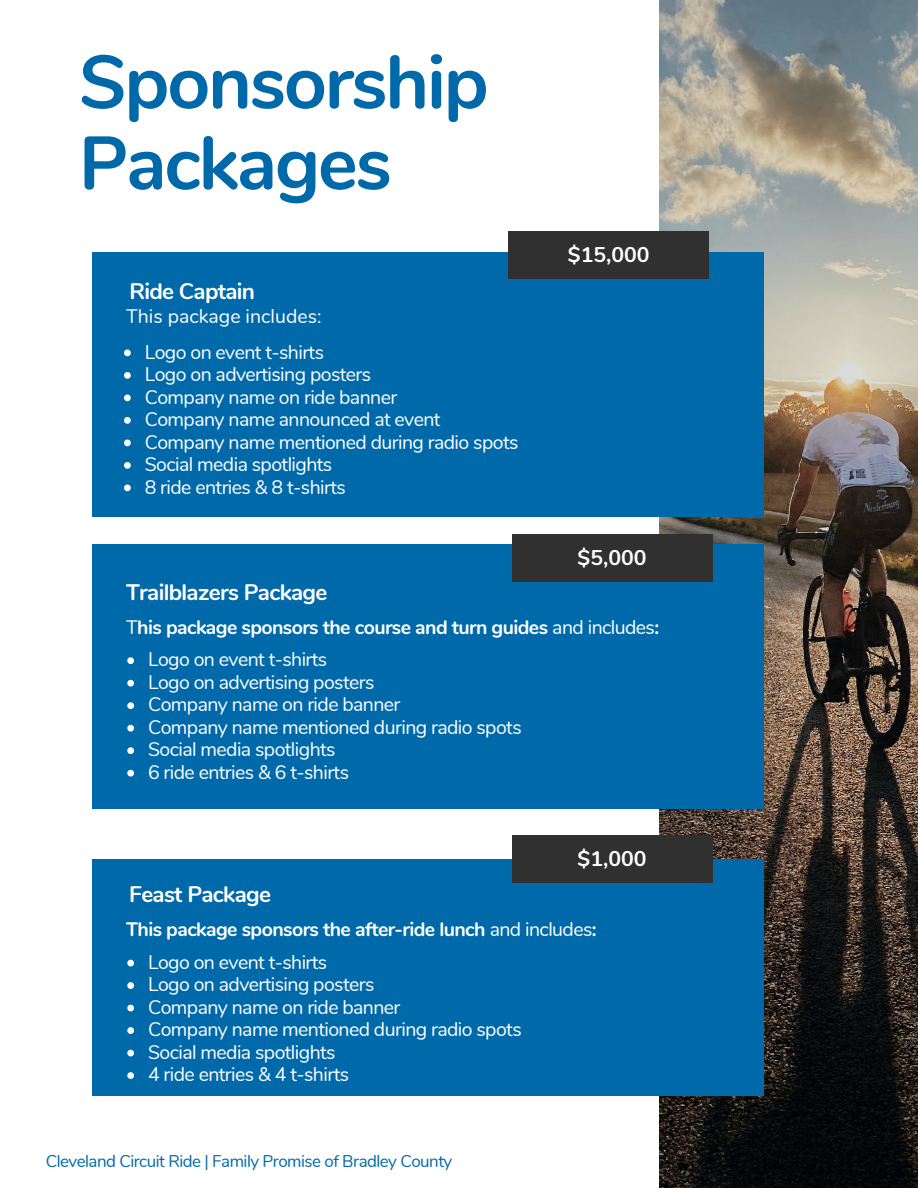
<style>
.page{position:relative;width:918px;height:1188px;background:#fff}
.page>*{position:absolute;margin:0;border:0;box-sizing:border-box;transform-origin:0 0}
.t1{font:700 75px "Nunito";letter-spacing:-.03em;color:#0069aa}
.t2{font:700 22.5px "Nunito";letter-spacing:-.03em;color:#fff}
.t3{font:700 21.3px "Nunito";color:#fff}
.t4{font:19.5px "Nunito";letter-spacing:-.03em;color:#fff}
.t5{font:700 19.5px "Nunito";letter-spacing:-.03em;color:#fff}
.t6{font:19.5px "Nunito";color:#fff}
.t7{font:16.95px "Nunito";letter-spacing:-.03em;color:#0069aa}
.s1{font-weight:400}
</style>
<div class="page">
<img style="left:659px;top:0;width:259px;height:1188px">
<div style="left:92px;top:544px;width:672px;height:265px;background:#0069aa"></div>
<div style="left:512px;top:535px;width:200px;height:47px;background:#303030"></div>
<div style="left:92px;top:859px;width:672px;height:237px;background:#0069aa"></div>
<div style="left:512px;top:836px;width:200px;height:47px;background:#303030"></div>
<div style="left:92px;top:252px;width:672px;height:265px;background:#0069aa"></div>
<svg style="left:124px;top:350px;width:7px;height:6px"></svg>
<svg style="left:124px;top:372px;width:7px;height:7px"></svg>
<svg style="left:124px;top:395px;width:7px;height:6px"></svg>
<svg style="left:124px;top:417px;width:7px;height:7px"></svg>
<svg style="left:124px;top:440px;width:7px;height:6px"></svg>
<svg style="left:124px;top:462px;width:7px;height:7px"></svg>
<svg style="left:124px;top:485px;width:7px;height:6px"></svg>
<div style="left:509px;top:232px;width:200px;height:47px;background:#303030"></div>
<svg style="left:127px;top:657px;width:7px;height:7px"></svg>
<svg style="left:127px;top:680px;width:7px;height:7px"></svg>
<svg style="left:127px;top:702px;width:7px;height:7px"></svg>
<svg style="left:127px;top:725px;width:7px;height:7px"></svg>
<svg style="left:127px;top:747px;width:7px;height:7px"></svg>
<svg style="left:127px;top:770px;width:7px;height:7px"></svg>
<svg style="left:127px;top:960px;width:7px;height:6px"></svg>
<svg style="left:127px;top:982px;width:7px;height:7px"></svg>
<svg style="left:127px;top:1005px;width:7px;height:6px"></svg>
<svg style="left:127px;top:1027px;width:7px;height:7px"></svg>
<svg style="left:127px;top:1050px;width:7px;height:6px"></svg>
<svg style="left:127px;top:1072px;width:7px;height:7px"></svg>
<p class="t1" style="left:79px;top:32px;width:411px">Sponsorship</p>
<p class="t1" style="left:79px;top:113px;width:315px">Packages</p>
<p class="t2" style="left:129px;top:276px;width:127px">Ride Captain</p>
<p class="t6" style="left:126px;top:303px;width:197px">This package includes:</p>
<p class="t4" style="left:145px;top:339px;width:181px">Logo on event t-shirts</p>
<p class="t4" style="left:145px;top:361px;width:228px">Logo on advertising posters</p>
<p class="t4" style="left:145px;top:384px;width:254px">Company name on ride banner</p>
<p class="t4" style="left:145px;top:406px;width:297px">Company name announced at event</p>
<p class="t4" style="left:145px;top:429px;width:375px">Company name mentioned during radio spots</p>
<p class="t4" style="left:145px;top:451px;width:189px">Social media spotlights</p>
<p class="t4" style="left:145px;top:474px;width:203px">8 ride entries &amp; 8 t-shirts</p>
<p class="t3" style="left:568px;top:241px;width:83px">$15,000</p>
<p class="t3" style="left:578px;top:544px;width:70px">$5,000</p>
<p class="t2" style="left:126px;top:577px;width:203px">Trailblazers Package</p>
<p class="t5" style="left:126px;top:614px;width:535px"><span class="s1">T</span>his package sponsors the course and turn guides <span class="s1">and includes</span>:</p>
<p class="t4" style="left:148px;top:647px;width:181px">Logo on event t-shirts</p>
<p class="t4" style="left:148px;top:669px;width:228px">Logo on advertising posters</p>
<p class="t4" style="left:148px;top:692px;width:254px">Company name on ride banner</p>
<p class="t4" style="left:148px;top:714px;width:375px">Company name mentioned during radio spots</p>
<p class="t4" style="left:148px;top:737px;width:189px">Social media spotlights</p>
<p class="t4" style="left:148px;top:759px;width:202px">6 ride entries &amp; 6 t-shirts</p>
<p class="t3" style="left:578px;top:845px;width:70px">$1,000</p>
<p class="t2" style="left:129px;top:879px;width:143px">Feast Package</p>
<p class="t5" style="left:126px;top:916px;width:472px">This package sponsors the after-ride lunch <span class="s1">and includes</span>:</p>
<p class="t4" style="left:148px;top:949px;width:181px">Logo on event t-shirts</p>
<p class="t4" style="left:148px;top:971px;width:228px">Logo on advertising posters</p>
<p class="t4" style="left:148px;top:994px;width:254px">Company name on ride banner</p>
<p class="t4" style="left:148px;top:1016px;width:375px">Company name mentioned during radio spots</p>
<p class="t4" style="left:148px;top:1039px;width:189px">Social media spotlights</p>
<p class="t4" style="left:148px;top:1061px;width:203px">4 ride entries &amp; 4 t-shirts</p>
<p class="t7" style="left:46px;top:1150px;width:408px">Cleveland Circuit Ride | Family Promise of Bradley County</p>
</div>
